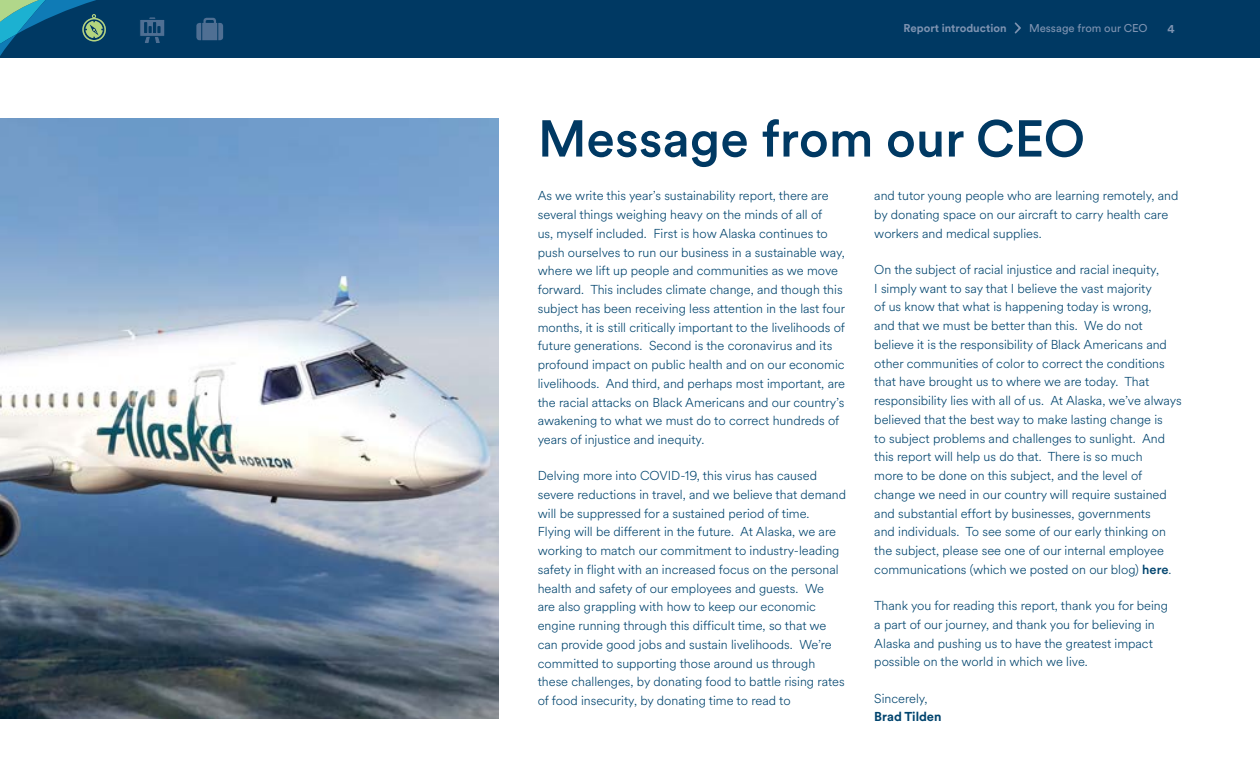
<style>
.page{position:relative;width:1260px;height:765px;background:#fff}
.page>*{position:absolute;margin:0;border:0;box-sizing:border-box;transform-origin:0 0}
.t1{font:500 51.25px "AS Circular";color:#003963}
.t2{font:300 12.75px/18.8px "AS Circular";color:#00446e}
.t3{font:700 12.75px "AS Circular";color:#00446e}
.t4{font:700 11.25px "AS Circular";color:#7e93b1}
.t5{font:11.25px "AS Circular";color:#7e93b1}
.s1{font-weight:500}
</style>
<div class="page">
<div style="left:0;top:0;width:1260px;height:58px;background:#003963"></div>
<div style="left:140px;top:19px;width:25px;height:18px;background:#4f6f93;border:1px solid #003963"></div>
<svg style="left:144px;top:17px;width:16px;height:26px"></svg>
<svg style="left:196px;top:18px;width:27px;height:22px"></svg>
<img style="left:0;top:118px;width:498px;height:600px">
<svg style="left:1015px;top:22px;width:6px;height:12px"></svg>
<svg style="left:0;top:0;width:106px;height:56px"></svg>
<p class="t4" style="left:904px;top:21px;width:104px">Report introduction</p>
<p class="t5" style="left:1029px;top:21px;width:120px">Message from our CEO</p>
<p class="t4" style="left:1168px;top:21px;width:9px">4</p>
<h1 class="t1" style="left:538px;top:104px;width:549px">Message from our CEO</h1>
<p class="t2" style="left:538px;top:186px;width:309px">As we write this year’s sustainability report, there are several things weighing heavy on the minds of all of<br>us, myself included. First is how Alaska continues to push ourselves to run our business in a sustainable way, where we lift up people and communities as we move forward. This includes climate change, and though this subject has been receiving less attention in the last four months, it is still critically important to the livelihoods of future generations. Second is the coronavirus and its profound impact on public health and on our economic livelihoods. And third, and perhaps most important, are the racial attacks on Black Americans and our country’s awakening to what we must do to correct hundreds of years of injustice and inequity.</p>
<p class="t2" style="left:538px;top:466px;width:310px">Delving more into COVID-19, this virus has caused severe reductions in travel, and we believe that demand will be suppressed for a sustained period of time.<br>Flying will be different in the future. At Alaska, we are working to match our commitment to industry-leading safety in flight with an increased focus on the personal health and safety of our employees and guests. We<br>are also grappling with how to keep our economic engine running through this difficult time, so that we can provide good jobs and sustain livelihoods. We’re committed to supporting those around us through these challenges, by donating food to battle rising rates of food insecurity, by donating time to read to</p>
<p class="t2" style="left:874px;top:186px;width:306px">and tutor young people who are learning remotely, and by donating space on our aircraft to carry health care workers and medical supplies.</p>
<p class="t2" style="left:874px;top:260px;width:309px">On the subject of racial injustice and racial inequity,<br>I simply want to say that I believe the vast majority<br>of us know that what is happening today is wrong,<br>and that we must be better than this. We do not believe it is the responsibility of Black Americans and other communities of color to correct the conditions that have brought us to where we are today. That responsibility lies with all of us. At Alaska, we’ve always believed that the best way to make lasting change is<br>to subject problems and challenges to sunlight. And this report will help us do that. There is so much<br>more to be done on this subject, and the level of change we need in our country will require sustained and substantial effort by businesses, governments<br>and individuals. To see some of our early thinking on the subject, please see one of our internal employee communications (which we posted on our blog) <span class="s1">here</span>.</p>
<p class="t2" style="left:874px;top:596px;width:295px">Thank you for reading this report, thank you for being a part of our journey, and thank you for believing in Alaska and pushing us to have the greatest impact possible on the world in which we live.</p>
<p class="t2" style="left:874px;top:688px;width:55px">Sincerely,</p>
<p class="t3" style="left:874px;top:708px;width:69px">Brad Tilden</p>
</div>
